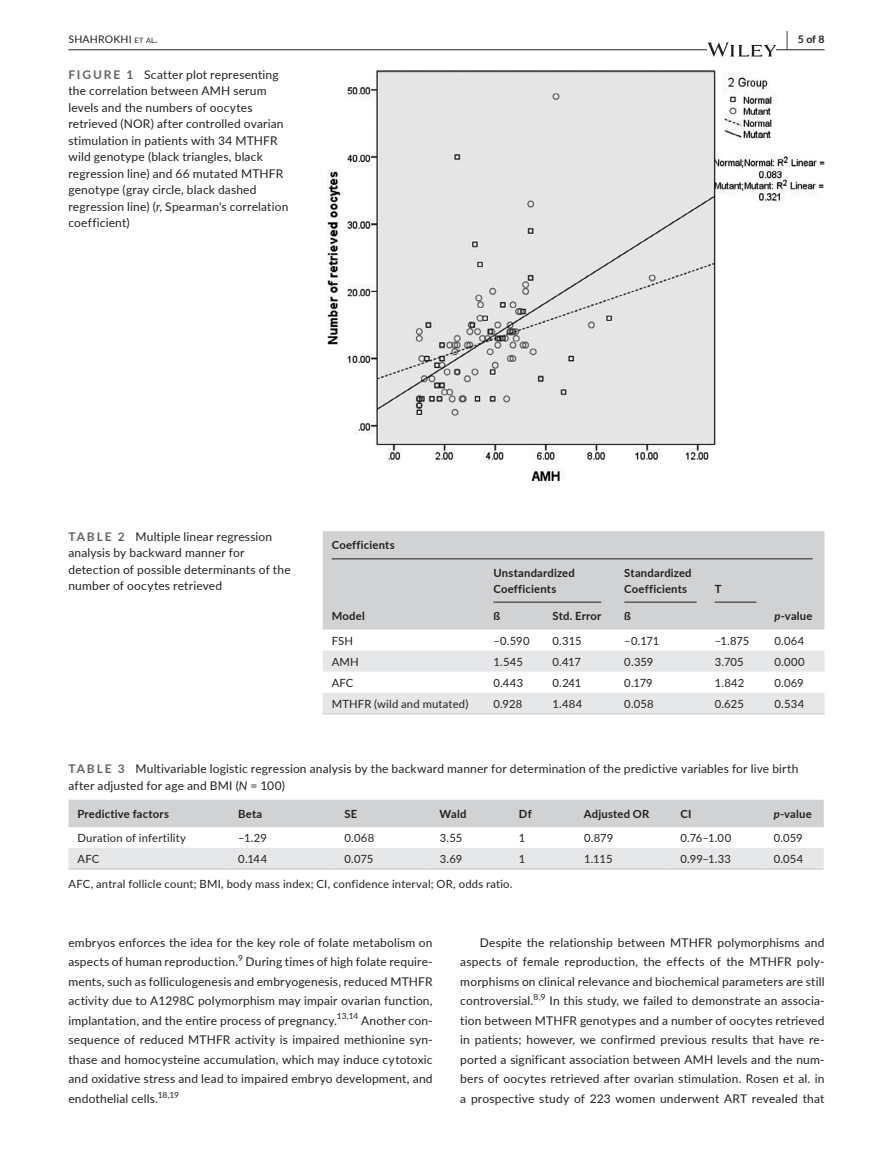
<style>
.page{position:relative;width:893px;height:1174px;background:#fff}
.page>*{position:absolute;margin:0;border:0;box-sizing:border-box;transform-origin:0 0}
.t1{font:12px/19.5px "Lato";letter-spacing:.015em;color:#231f20}
.t2{font:11.25px "Lato";letter-spacing:.015em;color:#231f20}
.t3{font:700 11.25px/15.8px "Lato";letter-spacing:.02em;color:#231f20}
.t4{font:10.5px "Lato";letter-spacing:.02em;color:#231f20}
.t5{font:700 10.5px "Lato";color:#231f20}
.t6{font:8.4px "Lato";color:#231f20}
.s1{font-size:7.35px}
.s2{font-size:19.5px}
.s3{font-weight:700;color:#636366}
.s4{font-style:italic}
</style>
<div class="page">
<hr style="left:68px;top:49px;width:756px;height:1px;background:#231f20">
<svg style="left:707px;top:42px;width:69px;height:15px"></svg>
<img style="left:327px;top:69px;width:497px;height:411px">
<div style="left:323px;top:531px;width:501px;height:98px;background:#d1d2d4"></div>
<svg style="left:323px;top:650px;width:501px;height:63px"></svg>
<hr style="left:323px;top:713px;width:161px;height:1px;background:#d1d2d4">
<hr style="left:484px;top:713px;width:59px;height:1px;background:#d1d2d4">
<hr style="left:543px;top:713px;width:72px;height:1px;background:#d1d2d4">
<hr style="left:615px;top:713px;width:91px;height:1px;background:#d1d2d4">
<hr style="left:706px;top:713px;width:59px;height:1px;background:#d1d2d4">
<hr style="left:765px;top:713px;width:59px;height:1px;background:#d1d2d4">
<hr style="left:332px;top:558px;width:480px;height:1px;background:#231f20">
<hr style="left:493px;top:602px;width:108px;height:1px;background:#231f20">
<hr style="left:624px;top:602px;width:73px;height:1px;background:#231f20">
<hr style="left:715px;top:602px;width:41px;height:1px;background:#231f20">
<div style="left:68px;top:799px;width:756px;height:28px;background:#d1d2d4"></div>
<div style="left:68px;top:848px;width:756px;height:20px;background:#e6e7e9"></div>
<hr style="left:68px;top:868px;width:161px;height:1px;background:#d1d2d4">
<hr style="left:229px;top:868px;width:106px;height:1px;background:#d1d2d4">
<hr style="left:335px;top:868px;width:96px;height:1px;background:#d1d2d4">
<hr style="left:431px;top:868px;width:79px;height:1px;background:#d1d2d4">
<hr style="left:510px;top:868px;width:65px;height:1px;background:#d1d2d4">
<hr style="left:575px;top:868px;width:96px;height:1px;background:#d1d2d4">
<hr style="left:671px;top:868px;width:94px;height:1px;background:#d1d2d4">
<hr style="left:765px;top:868px;width:59px;height:1px;background:#d1d2d4">
<p class="t4" style="left:68px;top:31px;width:91px">SHAHROKHI <span class="s1">et al</span>.</p>
<p class="t5" style="left:786px;top:31px;width:40px"><span class="s2">|</span> 5 of 8</p>
<p class="t1" style="left:68px;top:66px;width:221px;line-height:16.5px"><span class="s3">FIGURE 1</span> Scatter plot representing the correlation between AMH serum levels and the numbers of oocytes retrieved (NOR) after controlled ovarian stimulation in patients with 34 MTHFR wild genotype (black triangles, black regression line) and 66 mutated MTHFR genotype (gray circle, black dashed regression line) (<span class="s4">r</span>, Spearman's correlation coefficient)</p>
<p class="t1" style="left:68px;top:528px;width:224px;line-height:16.5px"><span class="s3">TABLE 2</span> Multiple linear regression analysis by backward manner for detection of possible determinants of the number of oocytes retrieved</p>
<p class="t3" style="left:332px;top:537px;width:64px">Coefficients</p>
<p class="t3" style="left:332px;top:608px;width:35px">Model</p>
<p class="t3" style="left:493px;top:564px;width:83px">Unstandardized<br>Coefficients</p>
<p class="t3" style="left:624px;top:564px;width:69px">Standardized<br>Coefficients</p>
<p class="t3" style="left:715px;top:580px;width:8px">T</p>
<p class="t3" style="left:493px;top:608px;width:8px">ß</p>
<p class="t3" style="left:552px;top:608px;width:50px">Std. Error</p>
<p class="t3" style="left:624px;top:608px;width:8px">ß</p>
<p class="t3" style="left:774px;top:608px;width:40px"><span class="s4">p</span>-value</p>
<p class="t2" style="left:332px;top:632px;width:23px">FSH</p>
<p class="t2" style="left:493px;top:632px;width:38px">−0.590</p>
<p class="t2" style="left:552px;top:632px;width:31px">0.315</p>
<p class="t2" style="left:624px;top:632px;width:37px">−0.171</p>
<p class="t2" style="left:715px;top:632px;width:36px">−1.875</p>
<p class="t2" style="left:774px;top:632px;width:31px">0.064</p>
<p class="t2" style="left:332px;top:653px;width:29px">AMH</p>
<p class="t2" style="left:493px;top:653px;width:31px">1.545</p>
<p class="t2" style="left:552px;top:653px;width:30px">0.417</p>
<p class="t2" style="left:624px;top:653px;width:31px">0.359</p>
<p class="t2" style="left:715px;top:653px;width:31px">3.705</p>
<p class="t2" style="left:774px;top:653px;width:32px">0.000</p>
<p class="t2" style="left:332px;top:674px;width:23px">AFC</p>
<p class="t2" style="left:493px;top:674px;width:31px">0.443</p>
<p class="t2" style="left:552px;top:674px;width:30px">0.241</p>
<p class="t2" style="left:624px;top:674px;width:30px">0.179</p>
<p class="t2" style="left:715px;top:674px;width:31px">1.842</p>
<p class="t2" style="left:774px;top:674px;width:31px">0.069</p>
<p class="t2" style="left:332px;top:695px;width:138px">MTHFR (wild and mutated)</p>
<p class="t2" style="left:493px;top:695px;width:30px">0.928</p>
<p class="t2" style="left:552px;top:695px;width:31px">1.484</p>
<p class="t2" style="left:624px;top:695px;width:31px">0.058</p>
<p class="t2" style="left:715px;top:695px;width:31px">0.625</p>
<p class="t2" style="left:774px;top:695px;width:31px">0.534</p>
<p class="t1" style="left:68px;top:760px;width:731px;line-height:16.5px"><span class="s3">TABLE 3</span> Multivariable logistic regression analysis by the backward manner for determination of the predictive variables for live birth after adjusted for age and BMI (<span class="s4">N</span> = 100)</p>
<p class="t3" style="left:77px;top:805px;width:93px">Predictive factors</p>
<p class="t3" style="left:238px;top:805px;width:25px">Beta</p>
<p class="t3" style="left:344px;top:805px;width:14px">SE</p>
<p class="t3" style="left:440px;top:805px;width:28px">Wald</p>
<p class="t3" style="left:519px;top:805px;width:14px">Df</p>
<p class="t3" style="left:584px;top:805px;width:67px">Adjusted OR</p>
<p class="t3" style="left:680px;top:805px;width:12px">CI</p>
<p class="t3" style="left:774px;top:805px;width:40px"><span class="s4">p</span>-value</p>
<p class="t2" style="left:77px;top:829px;width:110px">Duration of infertility</p>
<p class="t2" style="left:238px;top:829px;width:30px">−1.29</p>
<p class="t2" style="left:344px;top:829px;width:31px">0.068</p>
<p class="t2" style="left:440px;top:829px;width:24px">3.55</p>
<p class="t2" style="left:519px;top:829px;width:8px">1</p>
<p class="t2" style="left:584px;top:829px;width:31px">0.879</p>
<p class="t2" style="left:680px;top:829px;width:52px">0.76–1.00</p>
<p class="t2" style="left:774px;top:829px;width:31px">0.059</p>
<p class="t2" style="left:77px;top:851px;width:23px">AFC</p>
<p class="t2" style="left:238px;top:851px;width:30px">0.144</p>
<p class="t2" style="left:345px;top:851px;width:30px">0.075</p>
<p class="t2" style="left:440px;top:851px;width:24px">3.69</p>
<p class="t2" style="left:519px;top:851px;width:8px">1</p>
<p class="t2" style="left:584px;top:851px;width:30px">1.115</p>
<p class="t2" style="left:680px;top:851px;width:52px">0.99–1.33</p>
<p class="t2" style="left:774px;top:851px;width:31px">0.054</p>
<p class="t2" style="left:69px;top:875px;width:445px">AFC, antral follicle count; BMI, body mass index; CI, confidence interval; OR, odds ratio.</p>
<p class="t1" style="left:68px;top:932px;width:366px">embryos enforces the idea for the key role of folate metabolism on aspects of human reproduction.</p>
<p class="t6" style="left:238px;top:952px;width:6px">9</p>
<p class="t1" style="left:68px;top:951px;width:366px;text-align:justify;text-indent:177px">During times of high folate require&shy;ments, such as folliculogenesis and embryogenesis, reduced MTHFR activity due to A1298C polymorphism may impair ovarian function, implantation, and the entire process of pregnancy.<sup>13,14</sup> Another con&shy;sequence of reduced MTHFR activity is impaired methionine syn&shy;thase and homocysteine accumulation, which may induce cytotoxic and oxidative stress and lead to impaired embryo development, and endothelial cells.<sup>18,19</sup></p>
<p class="t1" style="left:460px;top:932px;width:366px;text-align:justify;text-indent:20px">Despite the relationship between MTHFR polymorphisms and aspects of female reproduction, the effects of the MTHFR poly&shy;morphisms on clinical relevance and biochemical parameters are still controversial.<sup>8,9</sup> In this study, we failed to demonstrate an associa&shy;tion between MTHFR genotypes and a number of oocytes retrieved in patients; however, we confirmed previous results that have re&shy;ported a significant association between AMH levels and the num&shy;bers of oocytes retrieved after ovarian stimulation. Rosen et al. in a prospective study of 223 women underwent ART revealed that</p>
</div>
